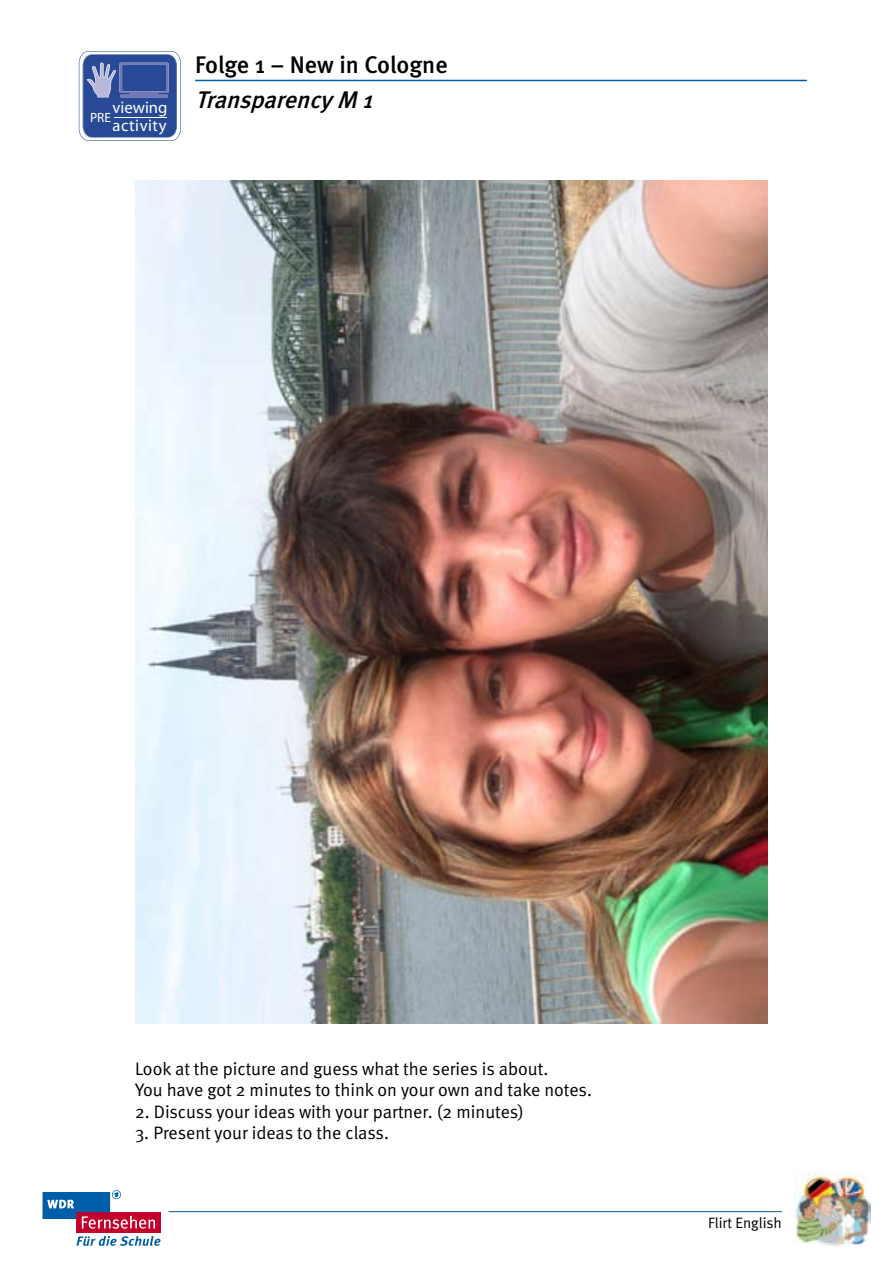
<style>
.page{position:relative;width:893px;height:1263px;background:#fff}
.page>*{position:absolute;margin:0;border:0;box-sizing:border-box;transform-origin:0 0}
.t1{font:500 24px "Meta";color:#000}
.t2{font:italic 500 24px "Meta";color:#000}
.t3{font:18px/21.6px "Meta Normal";color:#000}
.t4{font:16.65px/18.5px "Myriad";letter-spacing:.03em;color:#fff}
.t5{font:15px "Meta Normal";color:#000}
.t6{font:13.5px "Myriad";color:#fff}
</style>
<div class="page">
<svg style="left:79px;top:51px;width:102px;height:90px;background:#566eac"></svg>
<hr style="left:114px;top:118px;width:52px;height:1px;background:#fff">
<img style="left:135px;top:181px;width:632px;height:842px">
<hr style="left:195px;top:80px;width:612px;height:1px;background:#005da8">
<hr style="left:169px;top:1211px;width:613px;height:1px;background:#005da8">
<div style="left:76px;top:1212px;width:84px;height:20px;background:#c1002b"></div>
<svg style="left:43px;top:1190px;width:112px;height:39px"></svg>
<svg style="left:76px;top:1236px;width:85px;height:10px"></svg>
<img style="left:795px;top:1171px;width:75px;height:76px">
<p class="t6" style="left:90px;top:111px;width:22px">PRE</p>
<p class="t4" style="left:113px;top:99px;width:56px">viewing activity</p>
<h1 class="t1" style="left:195px;top:51px;width:254px">Folge 1 – New in Cologne</h1>
<h1 class="t2" style="left:195px;top:86px;width:186px">Transparency M 1</h1>
<p class="t3" style="left:135px;top:1057px;width:458px">Look at the picture and guess what the series is about.<br>You have got 2 minutes to think on your own and take notes.</p>
<p class="t3" style="left:135px;top:1100px;width:390px">2. Discuss your ideas with your partner. (2 minutes)</p>
<p class="t3" style="left:135px;top:1122px;width:256px">3. Present your ideas to the class.</p>
<p class="t5" style="left:708px;top:1214px;width:75px">Flirt English</p>
</div>
